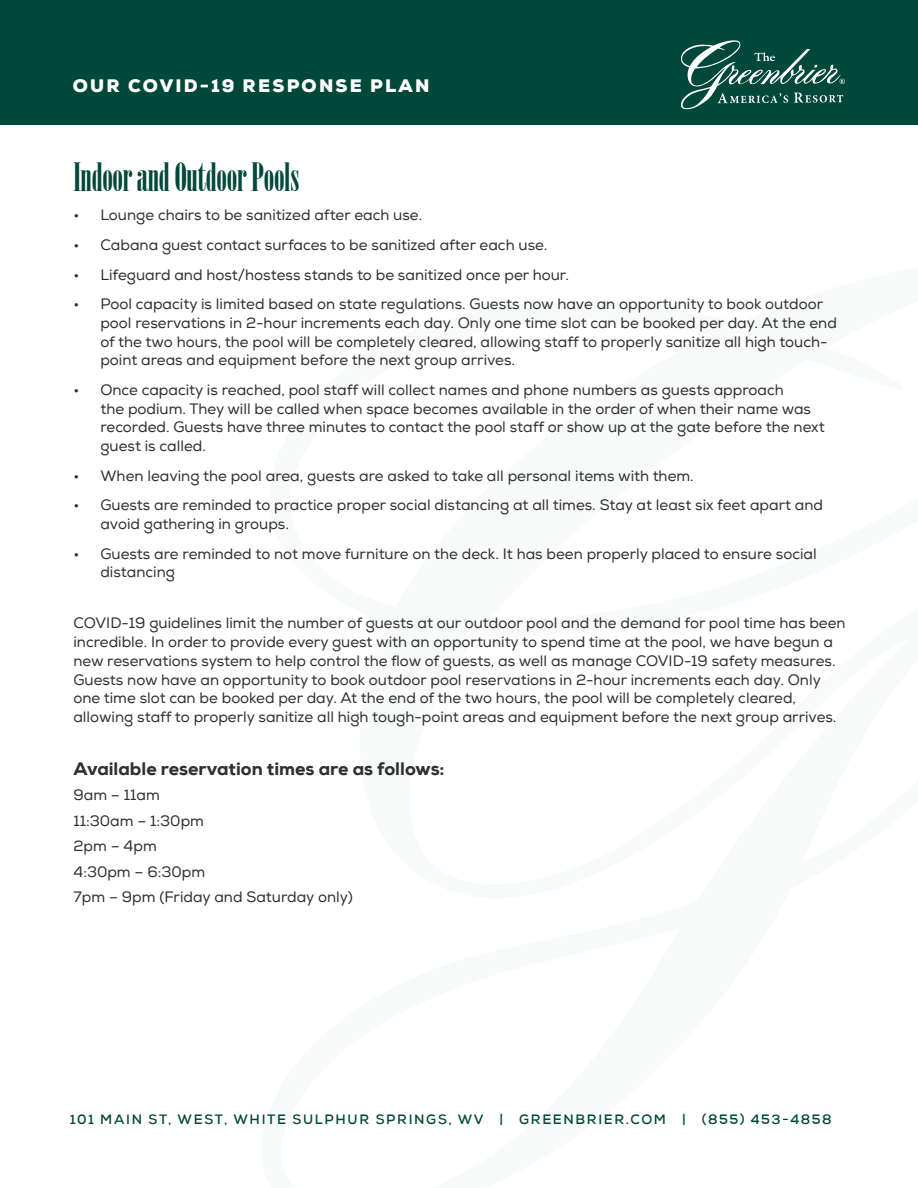
<style>
.page{position:relative;width:918px;height:1188px;background:#fff}
.page>*{position:absolute;margin:0;border:0;box-sizing:border-box;transform-origin:0 0}
.t1{font:39px "Bodoni MT Poster Compressed";letter-spacing:-.01em;color:#004839}
.t2{font:800 18px "Nexa";color:#312f30}
.t3{font:900 18px "Nexa";letter-spacing:.125em;color:#fff}
.t4{font:15px/18.8px "Nexa";color:#312f30}
.t5{font:700 13.5px "Nexa";letter-spacing:.125em;color:#004839}
</style>
<div class="page">
<div style="left:0;top:0;width:918px;height:124px;background:#004839"></div>
<svg style="left:681px;top:40px;width:164px;height:69px"></svg>
<p class="t3" style="left:73px;top:75px;width:358px">OUR COVID-19 RESPONSE PLAN</p>
<h1 class="t1" style="left:73px;top:155px;width:227px">Indoor and Outdoor Pools</h1>
<p class="t4" style="left:73px;top:206px;width:350px">• Lounge chairs to be sanitized after each use.</p>
<p class="t4" style="left:73px;top:236px;width:476px">• Cabana guest contact surfaces to be sanitized after each use.</p>
<p class="t4" style="left:73px;top:265px;width:497px">• Lifeguard and host/hostess stands to be sanitized once per hour.</p>
<p class="t4" style="left:100px;top:295px;width:738px;text-indent:-27px">• Pool capacity is limited based on state regulations. Guests now have an opportunity to book outdoor pool reservations in 2-hour increments each day. Only one time slot can be booked per day. At the end of the two hours, the pool will be completely cleared, allowing staff to properly sanitize all high touch&shy;point areas and equipment before the next group arrives.</p>
<p class="t4" style="left:100px;top:381px;width:726px;text-indent:-27px">• Once capacity is reached, pool staff will collect names and phone numbers as guests approach<br>the podium. They will be called when space becomes available in the order of when their name was recorded. Guests have three minutes to contact the pool staff or show up at the gate before the next guest is called.</p>
<p class="t4" style="left:73px;top:466px;width:622px">• When leaving the pool area, guests are asked to take all personal items with them.</p>
<p class="t4" style="left:100px;top:496px;width:724px;text-indent:-27px">• Guests are reminded to practice proper social distancing at all times. Stay at least six feet apart and avoid gathering in groups.</p>
<p class="t4" style="left:100px;top:544px;width:718px;text-indent:-27px">• Guests are reminded to not move furniture on the deck. It has been properly placed to ensure social distancing</p>
<p class="t4" style="left:73px;top:614px;width:774px">COVID-19 guidelines limit the number of guests at our outdoor pool and the demand for pool time has been incredible. In order to provide every guest with an opportunity to spend time at the pool, we have begun a new reservations system to help control the flow of guests, as well as manage COVID-19 safety measures.<br>Guests now have an opportunity to book outdoor pool reservations in 2-hour increments each day. Only one time slot can be booked per day. At the end of the two hours, the pool will be completely cleared, allowing staff to properly sanitize all high tough-point areas and equipment before the next group arrives.</p>
<p class="t2" style="left:73px;top:757px;width:373px">Available reservation times are as follows:</p>
<p class="t4" style="left:73px;top:782px;width:281px;line-height:25.5px">9am – 11am<br>11:30am – 1:30pm<br>2pm – 4pm<br>4:30pm – 6:30pm<br>7pm – 9pm (Friday and Saturday only)</p>
<p class="t5" style="left:70px;top:1110px;width:763px">101 MAIN ST, WEST, WHITE SULPHUR SPRINGS, WV | GREENBRIER.COM | (855) 453-4858</p>
</div>
